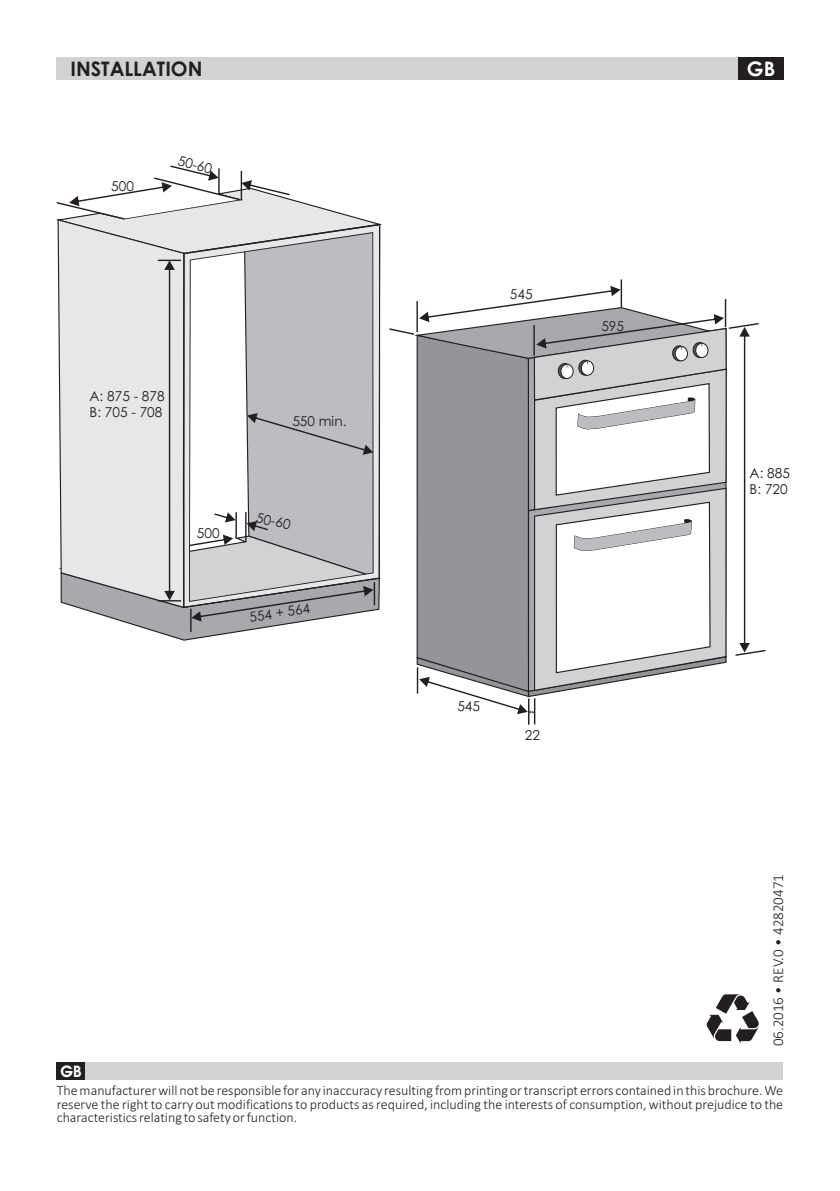
<style>
.page{position:relative;width:840px;height:1191px;background:#fff}
.page>*{position:absolute;margin:0;border:0;box-sizing:border-box;transform-origin:0 0}
.t1{font:700 20px "Century Gothic";color:#231f20}
.t2{font:700 20px "Century Gothic";color:#fff}
.t3{font:600 16px "Avant Garde IT Cby BT";color:#fff}
.t4{font:300 15px "Calibri";color:#231f20}
.t5{font:300 14px/13.6px "Calibri";color:#231f20;text-align:justify}
.t6{font:13.6px/16.2px "Century Gothic";color:#231f20}
</style>
<div class="page">
<svg style="left:706px;top:994px;width:52px;height:49px"></svg>
<div style="left:57px;top:1062px;width:725px;height:17px;background:#d1d2d4"></div>
<div style="left:57px;top:1062px;width:28px;height:17px;background:#231f20"></div>
<div style="left:57px;top:57px;width:725px;height:23px;background:#d1d2d4"></div>
<div style="left:737px;top:57px;width:45px;height:23px;background:#231f20"></div>
<svg style="left:56px;top:165px;width:710px;height:560px"></svg>
<h1 class="t1" style="left:70px;top:60px;width:133px">INSTALLATION</h1>
<h1 class="t2" style="left:746px;top:61px;width:30px">GB</h1>
<p class="t6" style="left:111px;top:179px;width:24px">500</p>
<p class="t6" style="left:180px;top:154px;width:36px;rotate:13deg">50-60</p>
<p class="t6" style="left:89px;top:389px;width:77px">A: 875 - 878<br>B: 705 - 708</p>
<p class="t6" style="left:292px;top:414px;width:56px">550 min.</p>
<p class="t6" style="left:197px;top:526px;width:24px">500</p>
<p class="t6" style="left:258px;top:510px;width:36px;rotate:12deg">50-60</p>
<p class="t6" style="left:248px;top:610px;width:63px;rotate:-9deg">554 + 564</p>
<p class="t6" style="left:509px;top:287px;width:24px">545</p>
<p class="t6" style="left:601px;top:319px;width:24px">595</p>
<p class="t6" style="left:457px;top:699px;width:24px">545</p>
<p class="t6" style="left:524px;top:728px;width:17px">22</p>
<p class="t6" style="left:749px;top:466px;width:42px">A: 885<br>B: 720</p>
<p class="t4" style="left:771px;top:1046px;width:173px;rotate:-90deg">06.2016 • REV.0 • 42820471</p>
<p class="t5" style="left:57px;top:1084px;width:727px">The manufacturer will not be responsible for any inaccuracy resulting from printing or transcript errors contained in this brochure. We reserve the right to carry out modifications to products as required, including the interests of consumption, without prejudice to the characteristics relating to safety or function.</p>
<p class="t3" style="left:61px;top:1064px;width:22px">GB</p>
</div>
